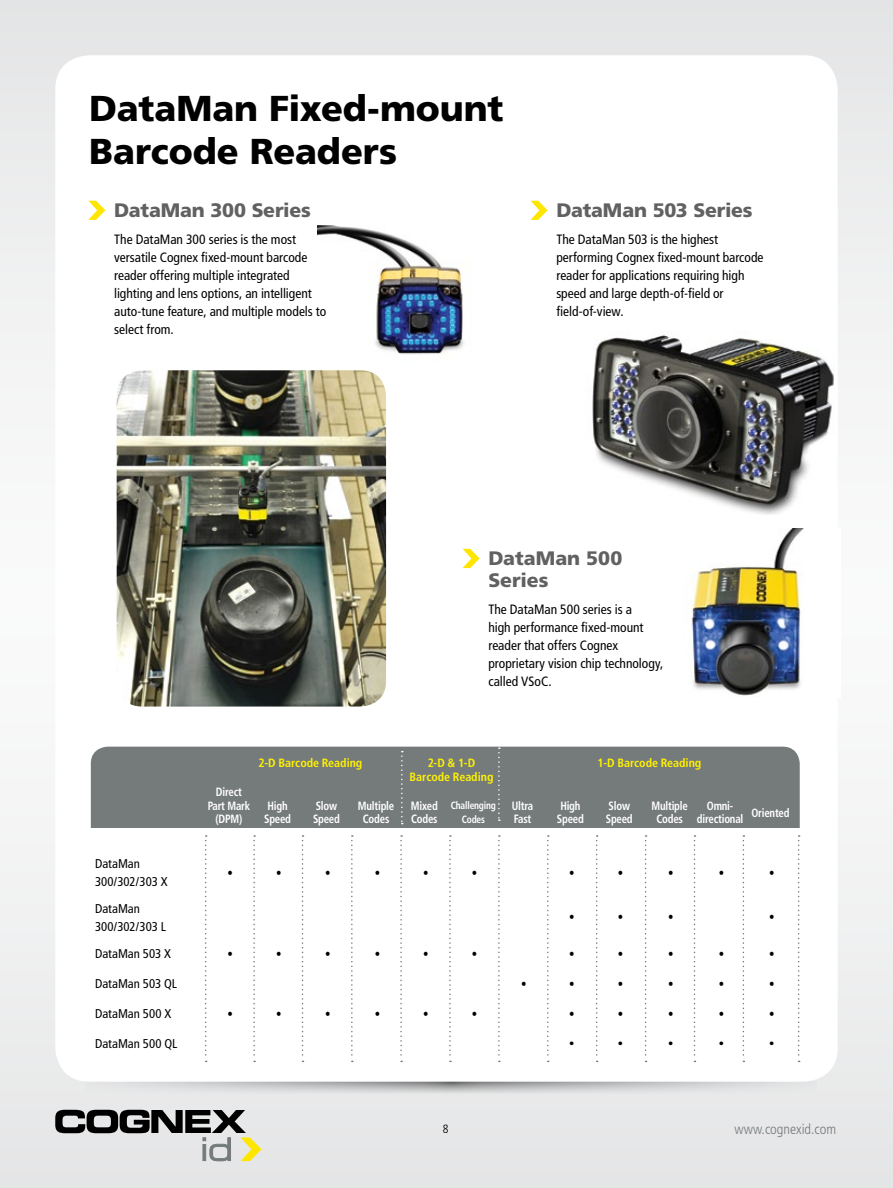
<style>
.page{position:relative;width:893px;height:1188px;background:#fff}
.page>*{position:absolute;margin:0;border:0;box-sizing:border-box;transform-origin:0 0}
.t1{font:900 36px/43.2px "Frutiger LT Std";letter-spacing:-.005em;color:#000}
.t2{font:900 19.5px/22.5px "Frutiger LT Std";letter-spacing:-.01em;color:#626161}
.t3{font:300 condensed 14.25px "Frutiger LT Std";color:#757a7b}
.t4{font:condensed 13.5px/18px "Frutiger LT Std";color:#000}
.t5{font:condensed 12.75px/18px "Frutiger LT Std";color:#000}
.t6{font:700 condensed 12px/13.5px "Frutiger LT Std";letter-spacing:-.02em;color:#fff;scale:.9 1}
.t7{font:700 condensed 12px "Frutiger LT Std";letter-spacing:-.005em;color:#fff200}
.t8{font:700 condensed 12px "Frutiger LT Std";color:#000;scale:.9 1}
.t9{font:300 condensed 12px "Frutiger LT Std";color:#000}
.t10{font:700 condensed 10.5px/13.5px "Frutiger LT Std";letter-spacing:-.02em;color:#fff;text-align:center;scale:.9 1}
.t11{font:300 condensed 10.5px "Frutiger LT Std";color:#000}
</style>
<div class="page">
<div style="left:0;top:0;width:893px;height:1188px;background:linear-gradient(to bottom,#f0f0f1,#f1f1f2)"></div>
<svg style="left:85px;top:1082px;width:732px;height:21px;background:#dadadb"></svg>
<div style="left:55px;top:55px;width:783px;height:1027px;background:#fff;border-radius:34px"></div>
<svg style="left:55px;top:1110px;width:206px;height:52px;background:#a7a7a3"></svg>
<svg style="left:463px;top:549px;width:17px;height:19px"></svg>
<div style="left:91px;top:747px;width:709px;height:113px;background:#757a7b;border-radius:17px"></div>
<div style="left:77px;top:828px;width:737px;height:114px;background:#fff"></div>
<svg style="left:88px;top:201px;width:17px;height:19px"></svg>
<img style="left:318px;top:225px;width:146px;height:130px">
<svg style="left:530px;top:201px;width:18px;height:19px"></svg>
<img style="left:592px;top:335px;width:242px;height:180px">
<img style="left:117px;top:370px;width:269px;height:337px">
<img style="left:691px;top:529px;width:150px;height:169px">
<svg style="left:205px;top:835px;width:2px;height:227px"></svg>
<svg style="left:253px;top:835px;width:2px;height:227px"></svg>
<svg style="left:302px;top:835px;width:2px;height:227px"></svg>
<svg style="left:351px;top:835px;width:2px;height:227px"></svg>
<svg style="left:400px;top:835px;width:2px;height:227px"></svg>
<svg style="left:449px;top:835px;width:2px;height:227px"></svg>
<svg style="left:498px;top:835px;width:2px;height:227px"></svg>
<svg style="left:547px;top:835px;width:2px;height:227px"></svg>
<svg style="left:596px;top:835px;width:2px;height:227px"></svg>
<svg style="left:645px;top:835px;width:2px;height:227px"></svg>
<svg style="left:694px;top:835px;width:1px;height:227px"></svg>
<svg style="left:743px;top:835px;width:1px;height:227px"></svg>
<svg style="left:798px;top:835px;width:2px;height:227px"></svg>
<svg style="left:401px;top:751px;width:2px;height:73px"></svg>
<svg style="left:498px;top:747px;width:2px;height:74px"></svg>
<h1 class="t1" style="left:89px;top:86px;width:416px">DataMan Fixed-mount<br>Barcode Readers</h1>
<h2 class="t2" style="left:114px;top:199px;width:198px">DataMan 300 Series</h2>
<p class="t4" style="left:114px;top:230px;width:214px">The DataMan 300 series is the most versatile Cognex fixed-mount barcode reader offering multiple integrated lighting and lens options, an intelligent auto-tune feature, and multiple models to select from.</p>
<h2 class="t2" style="left:556px;top:199px;width:198px">DataMan 503 Series</h2>
<p class="t4" style="left:556px;top:230px;width:209px">The DataMan 503 is the highest performing Cognex fixed-mount barcode reader for applications requiring high speed and large depth-of-field or field-of-view.</p>
<h2 class="t2" style="left:488px;top:546px;width:135px">DataMan 500<br>Series</h2>
<p class="t4" style="left:488px;top:600px;width:177px">The DataMan 500 series is a<br>high performance fixed-mount reader that offers Cognex proprietary vision chip technology, called VSoC.</p>
<p class="t6" style="left:208px;top:786px;width:49px;text-align:center">Direct<br>Part Mark (DPM)</p>
<p class="t7" style="left:259px;top:756px;width:105px">2-D Barcode Reading</p>
<p class="t7" style="left:428px;top:756px;width:49px">2-D &amp; 1-D</p>
<p class="t7" style="left:597px;top:756px;width:105px">1-D Barcode Reading</p>
<p class="t7" style="left:410px;top:770px;width:85px">Barcode Reading</p>
<p class="t6" style="left:264px;top:799px;width:31px">High<br>Speed</p>
<p class="t6" style="left:313px;top:799px;width:31px">Slow<br>Speed</p>
<p class="t6" style="left:358px;top:799px;width:42px;text-align:center">Multiple<br>Codes</p>
<p class="t6" style="left:411px;top:799px;width:31px">Mixed<br>Codes</p>
<p class="t10" style="left:451px;top:799px;width:52px">Challenging<br>Codes</p>
<p class="t6" style="left:512px;top:799px;width:25px">Ultra<br>Fast</p>
<p class="t6" style="left:557px;top:799px;width:31px">High<br>Speed</p>
<p class="t6" style="left:606px;top:799px;width:31px">Slow<br>Speed</p>
<p class="t6" style="left:652px;top:799px;width:42px;text-align:center">Multiple<br>Codes</p>
<p class="t6" style="left:697px;top:799px;width:53px;text-align:center">Omni&shy;directional</p>
<p class="t6" style="left:751px;top:806px;width:44px">Oriented</p>
<p class="t5" style="left:95px;top:855px;width:74px">DataMan<br>300/302/303 X</p>
<p class="t8" style="left:228px;top:866px;width:8px">•</p>
<p class="t8" style="left:276px;top:866px;width:8px">•</p>
<p class="t8" style="left:325px;top:866px;width:8px">•</p>
<p class="t8" style="left:375px;top:866px;width:8px">•</p>
<p class="t8" style="left:423px;top:866px;width:7px">•</p>
<p class="t8" style="left:472px;top:866px;width:8px">•</p>
<p class="t8" style="left:569px;top:866px;width:7px">•</p>
<p class="t8" style="left:618px;top:866px;width:7px">•</p>
<p class="t8" style="left:668px;top:866px;width:7px">•</p>
<p class="t8" style="left:719px;top:866px;width:7px">•</p>
<p class="t8" style="left:769px;top:866px;width:8px">•</p>
<p class="t5" style="left:95px;top:899px;width:72px">DataMan<br>300/302/303 L</p>
<p class="t8" style="left:569px;top:910px;width:7px">•</p>
<p class="t8" style="left:618px;top:910px;width:8px">•</p>
<p class="t8" style="left:668px;top:910px;width:8px">•</p>
<p class="t8" style="left:769px;top:910px;width:8px">•</p>
<p class="t5" style="left:95px;top:945px;width:77px">DataMan 503 X</p>
<p class="t8" style="left:228px;top:947px;width:8px">•</p>
<p class="t8" style="left:276px;top:947px;width:8px">•</p>
<p class="t8" style="left:325px;top:947px;width:8px">•</p>
<p class="t8" style="left:375px;top:947px;width:8px">•</p>
<p class="t8" style="left:423px;top:947px;width:7px">•</p>
<p class="t8" style="left:472px;top:947px;width:8px">•</p>
<p class="t8" style="left:569px;top:947px;width:7px">•</p>
<p class="t8" style="left:618px;top:947px;width:7px">•</p>
<p class="t8" style="left:668px;top:947px;width:7px">•</p>
<p class="t8" style="left:719px;top:947px;width:7px">•</p>
<p class="t8" style="left:769px;top:947px;width:8px">•</p>
<p class="t5" style="left:95px;top:975px;width:83px">DataMan 503 QL</p>
<p class="t8" style="left:521px;top:977px;width:7px">•</p>
<p class="t8" style="left:569px;top:977px;width:8px">•</p>
<p class="t8" style="left:618px;top:977px;width:7px">•</p>
<p class="t8" style="left:668px;top:977px;width:7px">•</p>
<p class="t8" style="left:719px;top:977px;width:7px">•</p>
<p class="t8" style="left:769px;top:977px;width:8px">•</p>
<p class="t5" style="left:95px;top:1005px;width:78px">DataMan 500 X</p>
<p class="t8" style="left:228px;top:1006px;width:8px">•</p>
<p class="t8" style="left:276px;top:1006px;width:8px">•</p>
<p class="t8" style="left:325px;top:1006px;width:8px">•</p>
<p class="t8" style="left:375px;top:1006px;width:8px">•</p>
<p class="t8" style="left:423px;top:1006px;width:7px">•</p>
<p class="t8" style="left:472px;top:1006px;width:8px">•</p>
<p class="t8" style="left:569px;top:1006px;width:7px">•</p>
<p class="t8" style="left:618px;top:1006px;width:7px">•</p>
<p class="t8" style="left:668px;top:1006px;width:7px">•</p>
<p class="t8" style="left:719px;top:1006px;width:7px">•</p>
<p class="t8" style="left:769px;top:1006px;width:8px">•</p>
<p class="t5" style="left:95px;top:1034px;width:84px">DataMan 500 QL</p>
<p class="t11" style="left:569px;top:1037px;width:7px">•</p>
<p class="t11" style="left:618px;top:1037px;width:7px">•</p>
<p class="t11" style="left:668px;top:1037px;width:7px">•</p>
<p class="t11" style="left:719px;top:1037px;width:7px">•</p>
<p class="t11" style="left:769px;top:1037px;width:7px">•</p>
<p class="t9" style="left:443px;top:1122px;width:7px">8</p>
<p class="t3" style="left:734px;top:1121px;width:103px">www.cognexid.com</p>
</div>
